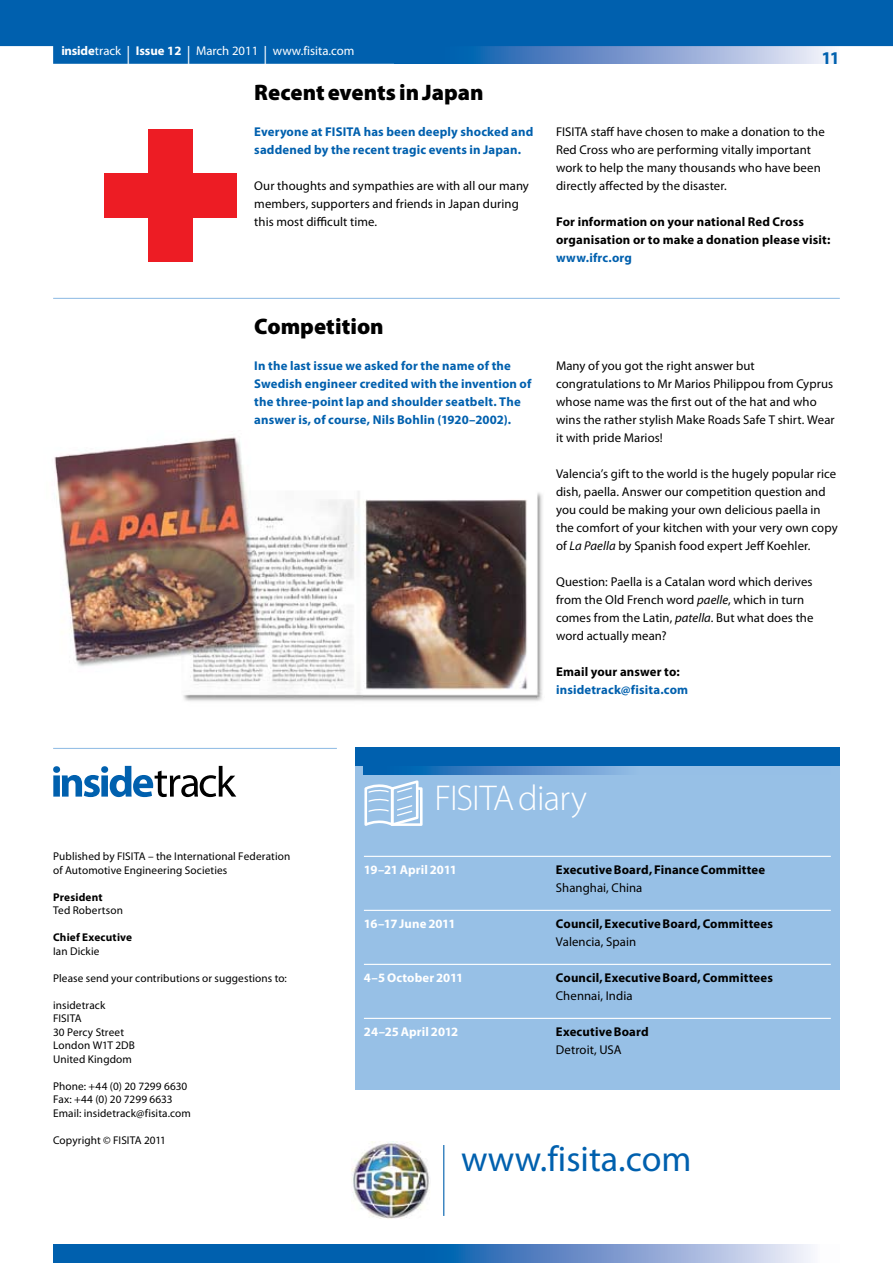
<style>
.page{position:relative;width:893px;height:1263px;background:#fff}
.page>*{position:absolute;margin:0;border:0;box-sizing:border-box;transform-origin:0 0}
.t1{font:36px "Myriad Pro";color:#0060ae}
.t2{font:300 36px "Myriad Pro";letter-spacing:-.025em;color:#fff}
.t3{font:900 22.5px "Myriad Pro";color:#000}
.t4{font:700 18px "Myriad Pro";color:#0060ae}
.t5{font:12.75px/18px "Myriad Pro";letter-spacing:.005em;color:#000}
.t6{font:700 12.75px/18px "Myriad Pro";letter-spacing:.01em;color:#0060ae}
.t7{font:700 12.75px/18px "Myriad Pro";letter-spacing:.01em;color:#000}
.t8{font:700 12.75px "Myriad Pro";letter-spacing:.005em;color:#fff}
.t9{font:12.75px "Myriad Pro";color:#fff}
.t10{font:11.25px/13.5px "Myriad Pro";letter-spacing:.01em;color:#000}
.t11{font:700 11.25px "Myriad Pro";letter-spacing:.015em;color:#000}
.s1{font-weight:700}
.s2{font-size:21.3px}
.s3{font-style:italic}
</style>
<div class="page">
<hr style="left:53px;top:298px;width:787px;height:1px;background:#97c0e6">
<svg style="left:0;top:0;width:893px;height:64px;background:#186db5"></svg>
<div style="left:53px;top:1245px;width:349px;height:18px;background:#0060ae"></div>
<svg style="left:402px;top:1245px;width:409px;height:18px;background:#759bce"></svg>
<img style="left:54px;top:437px;width:489px;height:264px">
<img style="left:351px;top:1141px;width:79px;height:78px">
<hr style="left:443px;top:1145px;width:1px;height:71px;background:#0060ae">
<hr style="left:53px;top:748px;width:284px;height:1px;background:#97c0e6">
<div style="left:148px;top:130px;width:44px;height:132px;background:#ed1c24"></div>
<div style="left:104px;top:174px;width:132px;height:44px;background:#ed1c24"></div>
<div style="left:355px;top:748px;width:485px;height:342px;background:#97c0e6"></div>
<svg style="left:364px;top:766px;width:260px;height:9px;background:#4083c4"></svg>
<hr style="left:364px;top:856px;width:467px;height:1px;background:#fff">
<hr style="left:364px;top:910px;width:467px;height:1px;background:#fff">
<hr style="left:364px;top:964px;width:467px;height:1px;background:#fff">
<hr style="left:364px;top:1018px;width:467px;height:1px;background:#fff">
<div style="left:355px;top:748px;width:485px;height:18px;background:#0060ae"></div>
<div style="left:391px;top:787px;width:32px;height:39px;border:3px solid #fff"></div>
<svg style="left:364px;top:780px;width:56px;height:46px"></svg>
<svg style="left:53px;top:766px;width:183px;height:31px"></svg>
<p class="t9" style="left:61px;top:43px;width:295px"><span class="s1">inside</span>track <span class="s2">|</span> <span class="s1">Issue 12</span> <span class="s2">|</span> March 2011 <span class="s2">|</span> www.fisita.com</p>
<h3 class="t4" style="left:821px;top:46px;width:20px">11</h3>
<h2 class="t3" style="left:254px;top:77px;width:231px">Recent events in Japan</h2>
<p class="t6" style="left:254px;top:122px;width:281px">Everyone at FISITA has been deeply shocked and saddened by the recent tragic events in Japan.</p>
<p class="t5" style="left:254px;top:176px;width:276px">Our thoughts and sympathies are with all our many members, supporters and friends in Japan during this most difficult time.</p>
<h2 class="t3" style="left:254px;top:311px;width:131px">Competition</h2>
<p class="t6" style="left:254px;top:356px;width:279px">In the last issue we asked for the name of the Swedish engineer credited with the invention of the three-point lap and shoulder seatbelt. The answer is, of course, Nils Bohlin (1920–2002).</p>
<p class="t5" style="left:556px;top:122px;width:270px">FISITA staff have chosen to make a donation to the Red Cross who are performing vitally important work to help the many thousands who have been directly affected by the disaster.</p>
<p class="t7" style="left:556px;top:212px;width:276px">For information on your national Red Cross organisation or to make a donation please visit:</p>
<p class="t6" style="left:556px;top:248px;width:77px">www.ifrc.org</p>
<p class="t5" style="left:556px;top:356px;width:280px">Many of you got the right answer but congratulations to Mr Marios Philippou from Cyprus whose name was the first out of the hat and who wins the rather stylish Make Roads Safe T shirt. Wear it with pride Marios!</p>
<p class="t5" style="left:556px;top:464px;width:283px">Valencia’s gift to the world is the hugely popular rice dish, paella. Answer our competition question and you could be making your own delicious paella in the comfort of your kitchen with your very own copy of <span class="s3">La Paella</span> by Spanish food expert Jeff Koehler.</p>
<p class="t5" style="left:556px;top:572px;width:259px">Question: Paella is a Catalan word which derives from the Old French word <span class="s3">paelle</span>, which in turn comes from the Latin, <span class="s3">patella</span>. But what does the word actually mean?</p>
<p class="t7" style="left:556px;top:662px;width:125px">Email your answer to:</p>
<p class="t6" style="left:556px;top:680px;width:134px">insidetrack@fisita.com</p>
<p class="t10" style="left:53px;top:850px;width:239px">Published by FISITA – the International Federation of Automotive Engineering Societies</p>
<p class="t11" style="left:53px;top:890px;width:51px">President</p>
<p class="t10" style="left:53px;top:904px;width:71px">Ted Robertson</p>
<p class="t11" style="left:53px;top:930px;width:81px">Chief Executive</p>
<p class="t10" style="left:53px;top:944px;width:48px">Ian Dickie</p>
<p class="t10" style="left:53px;top:971px;width:235px">Please send your contributions or suggestions to:</p>
<p class="t10" style="left:53px;top:998px;width:83px">insidetrack<br>FISITA<br>30 Percy Street<br>London W1T 2DB<br>United Kingdom</p>
<p class="t10" style="left:53px;top:1079px;width:139px">Phone: +44 (0) 20 7299 6630<br>Fax: +44 (0) 20 7299 6633<br>Email: insidetrack@fisita.com</p>
<p class="t10" style="left:53px;top:1133px;width:114px">Copyright © FISITA 2011</p>
<h1 class="t2" style="left:435px;top:777px;width:154px">FISITA diary</h1>
<p class="t8" style="left:364px;top:861px;width:94px">19–21 April 2011</p>
<p class="t7" style="left:556px;top:860px;width:211px">Executive Board, Finance Committee</p>
<p class="t5" style="left:556px;top:878px;width:88px">Shanghai, China</p>
<p class="t8" style="left:364px;top:915px;width:93px">16–17 June 2011</p>
<p class="t7" style="left:556px;top:914px;width:218px">Council, Executive Board, Committees</p>
<p class="t5" style="left:556px;top:932px;width:82px">Valencia, Spain</p>
<p class="t8" style="left:364px;top:969px;width:101px">4–5 October 2011</p>
<p class="t7" style="left:556px;top:968px;width:218px">Council, Executive Board, Committees</p>
<p class="t5" style="left:556px;top:986px;width:78px">Chennai, India</p>
<p class="t8" style="left:364px;top:1023px;width:96px">24–25 April 2012</p>
<p class="t7" style="left:556px;top:1022px;width:94px">Executive Board</p>
<p class="t5" style="left:556px;top:1040px;width:67px">Detroit, USA</p>
<h1 class="t1" style="left:461px;top:1137px;width:232px">www.fisita.com</h1>
</div>
